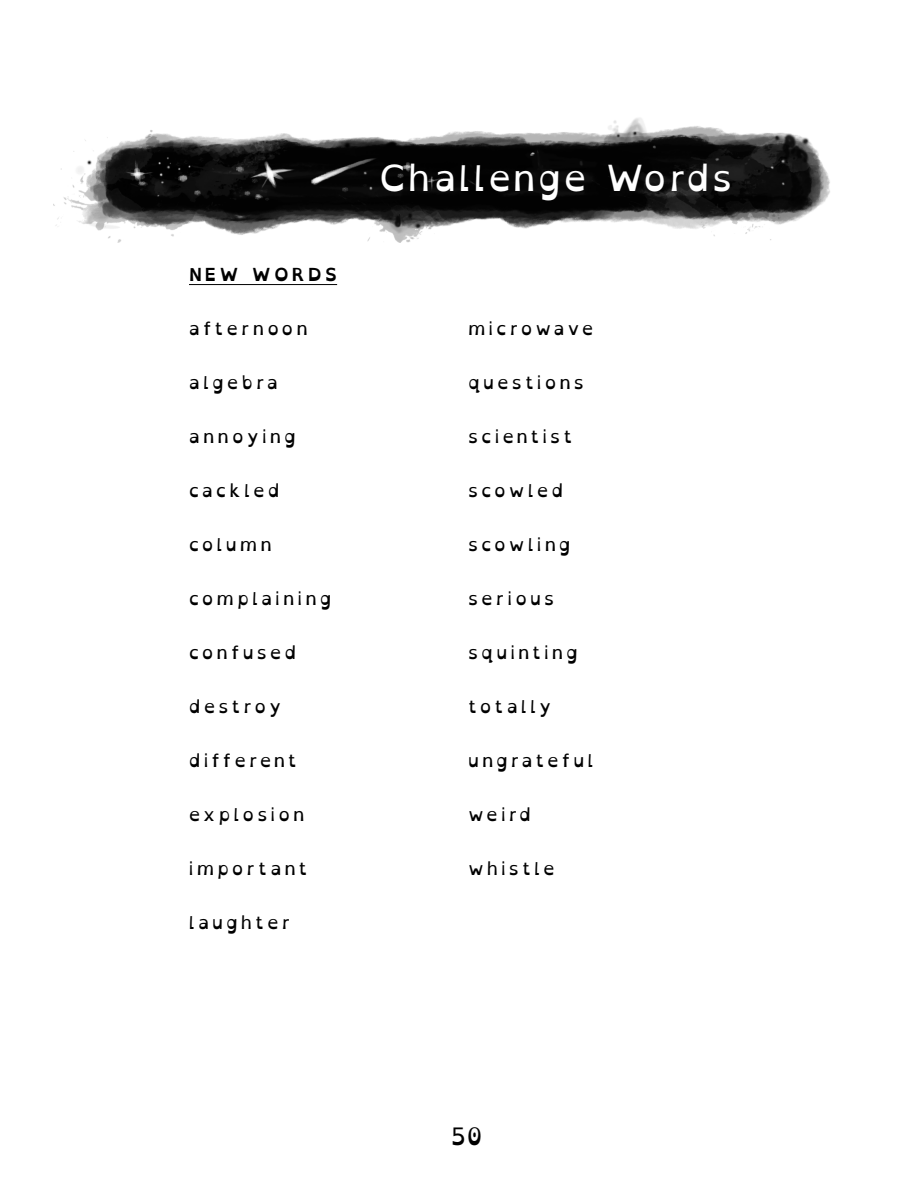
<style>
.page{position:relative;width:918px;height:1188px;background:#fff}
.page>*{position:absolute;margin:0;border:0;box-sizing:border-box;transform-origin:0 0}
.t1{font:36px "Open Dyslexic";letter-spacing:.07em;color:#fff}
.t2{font:24px "Open Dyslexic";color:#000}
.t3{font:18px "Open Dyslexic";letter-spacing:.17em;color:#000}
.t4{font:700 18px "Open Dyslexic";letter-spacing:.17em;color:#000}
</style>
<div class="page">
<hr style="left:189px;top:284px;width:148px;height:1px;background:#000">
<img style="left:54px;top:118px;width:776px;height:124px">
<p class="t4" style="left:189px;top:264px;width:150px">NEW WORDS</p>
<p class="t3" style="left:189px;top:318px;width:120px">afternoon</p>
<p class="t3" style="left:189px;top:372px;width:90px">algebra</p>
<p class="t3" style="left:189px;top:426px;width:108px">annoying</p>
<p class="t3" style="left:189px;top:480px;width:92px">cackled</p>
<p class="t3" style="left:189px;top:534px;width:84px">column</p>
<p class="t3" style="left:189px;top:588px;width:144px">complaining</p>
<p class="t3" style="left:189px;top:642px;width:109px">confused</p>
<p class="t3" style="left:189px;top:696px;width:94px">destroy</p>
<p class="t3" style="left:189px;top:750px;width:109px">different</p>
<p class="t3" style="left:189px;top:804px;width:117px">explosion</p>
<p class="t3" style="left:189px;top:858px;width:120px">important</p>
<p class="t3" style="left:189px;top:912px;width:103px">laughter</p>
<h1 class="t1" style="left:379px;top:158px;width:355px">Challenge Words</h1>
<p class="t3" style="left:468px;top:318px;width:127px">microwave</p>
<p class="t3" style="left:468px;top:372px;width:118px">questions</p>
<p class="t3" style="left:468px;top:426px;width:106px">scientist</p>
<p class="t3" style="left:468px;top:480px;width:97px">scowled</p>
<p class="t3" style="left:468px;top:534px;width:104px">scowling</p>
<p class="t3" style="left:468px;top:588px;width:88px">serious</p>
<p class="t3" style="left:468px;top:642px;width:111px">squinting</p>
<p class="t3" style="left:468px;top:696px;width:85px">totally</p>
<p class="t3" style="left:468px;top:750px;width:127px">ungrateful</p>
<p class="t3" style="left:468px;top:804px;width:64px">weird</p>
<p class="t3" style="left:468px;top:858px;width:88px">whistle</p>
<h2 class="t2" style="left:451px;top:1123px;width:33px">50</h2>
</div>
